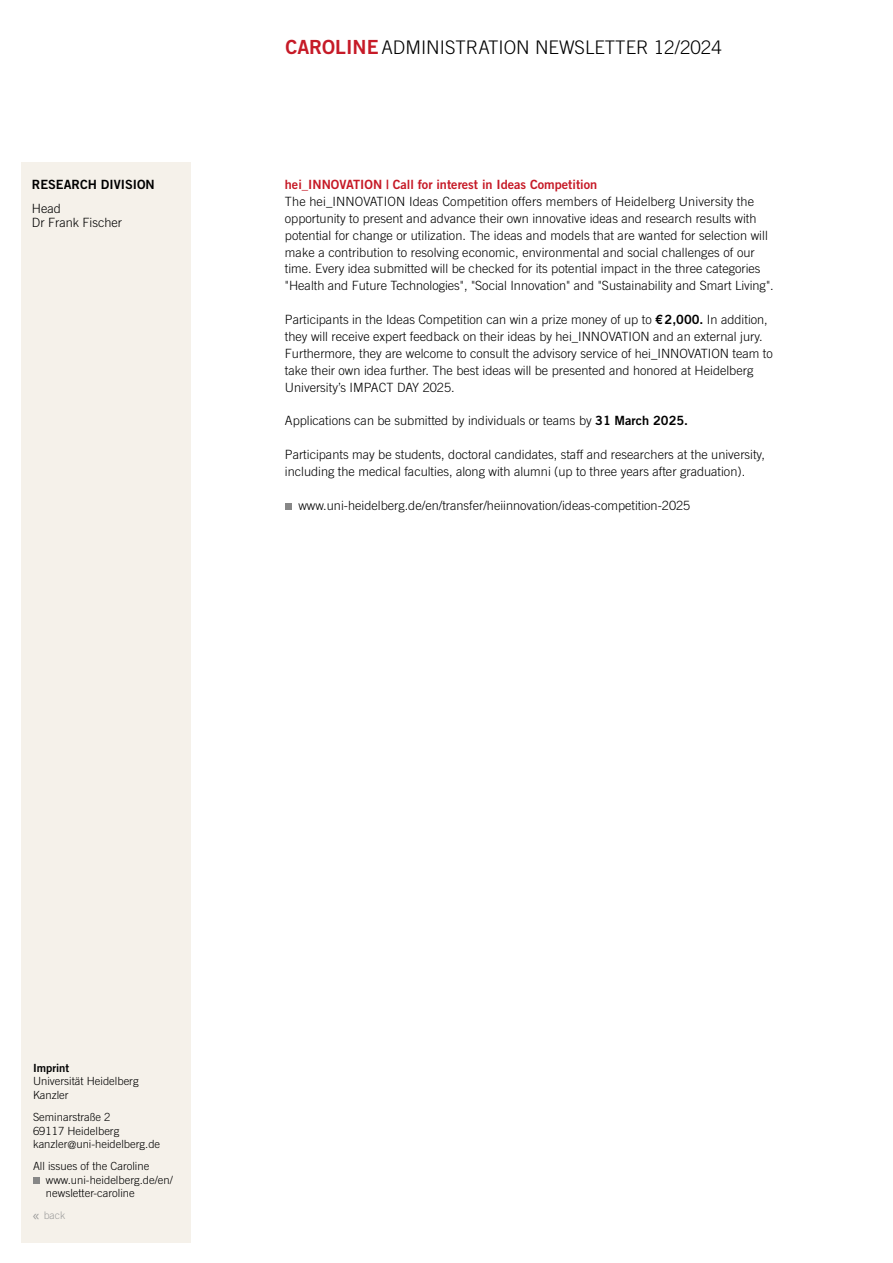
<style>
.page{position:relative;width:893px;height:1263px;background:#fff}
.page>*{position:absolute;margin:0;border:0;box-sizing:border-box;transform-origin:0 0}
.t1{font:300 18.75px "Trade Gothic LT Std";color:#000}
.t2{font:300 12.75px/17px "Trade Gothic LT Std";color:#000}
.t3{font:12.75px "Trade Gothic LT Std Bd 2";color:#c61a27}
.t4{font:12.75px "Trade Gothic LT Std Bd 2";color:#000}
.t5{font:300 11.25px/13.5px "Trade Gothic LT Std";color:#000}
.t6{font:11.25px "Trade Gothic LT Std Bd 2";color:#000}
.t7{font:300 10.5px "Trade Gothic LT Pro";color:#9d9d9c}
.s1{font-family:"Trade Gothic LT Std Bd 2";font-weight:400;font-size:19.5px;color:#c61a27}
.s2{font-family:"Trade Gothic LT Std Bd 2";font-weight:400}
.s3{font-size:17.25px}
</style>
<div class="page">
<div style="left:21px;top:162px;width:170px;height:1080px;background:#f5f1ea"></div>
<div style="left:285px;top:503px;width:7px;height:7px;background:#878787"></div>
<div style="left:33px;top:1177px;width:7px;height:6px;background:#878787"></div>
<p class="t4" style="left:32px;top:177px;width:124px">RESEARCH DIVISION</p>
<p class="t2" style="left:32px;top:202px;width:92px;line-height:13.5px">Head<br>Dr Frank Fischer</p>
<h1 class="t1" style="left:285px;top:36px;width:438px"><span class="s1">CAROLINE</span> ADMINISTRATION NEWSLETTER 12/2024</h1>
<p class="t3" style="left:285px;top:177px;width:314px">hei_INNOVATION | Call for interest in Ideas Competition</p>
<p class="t2" style="left:285px;top:193px;width:490px">The hei_INNOVATION Ideas Competition offers members of Heidelberg University the opportunity to present and advance their own innovative ideas and research results with potential for change or utilization. The ideas and models that are wanted for selection will make a contribution to resolving economic, environmental and social challenges of our time. Every idea submitted will be checked for its potential impact in the three categories "Health and Future Technologies", "Social Innovation" and "Sustainability and Smart Living".</p>
<p class="t2" style="left:285px;top:311px;width:489px">Participants in the Ideas Competition can win a prize money of up to <span class="s2">€2,000.</span> In addition, they will receive expert feedback on their ideas by hei_INNOVATION and an external jury.<br>Furthermore, they are welcome to consult the advisory service of hei_INNOVATION team to take their own idea further. The best ideas will be presented and honored at Heidelberg University’s IMPACT DAY 2025.</p>
<p class="t2" style="left:285px;top:412px;width:405px">Applications can be submitted by individuals or teams by <span class="s2">31 March 2025.</span></p>
<p class="t2" style="left:285px;top:446px;width:481px">Participants may be students, doctoral candidates, staff and researchers at the university, including the medical faculties, along with alumni (up to three years after graduation).</p>
<p class="t2" style="left:298px;top:496px;width:393px">www.uni-heidelberg.de/en/transfer/heiinnovation/ideas-competition-2025</p>
<p class="t6" style="left:33px;top:1061px;width:38px">Imprint</p>
<p class="t5" style="left:33px;top:1074px;width:107px">Universität Heidelberg<br>Kanzler</p>
<p class="t5" style="left:33px;top:1110px;width:129px">Seminarstraße 2<br>69117 Heidelberg kanzler@uni-heidelberg.de</p>
<p class="t5" style="left:46px;top:1159px;width:128px;text-indent:-13px">All issues of the Caroline www.uni-heidelberg.de/en/ newsletter-caroline</p>
<p class="t7" style="left:32px;top:1209px;width:35px"><span class="s3">«</span> back</p>
</div>
